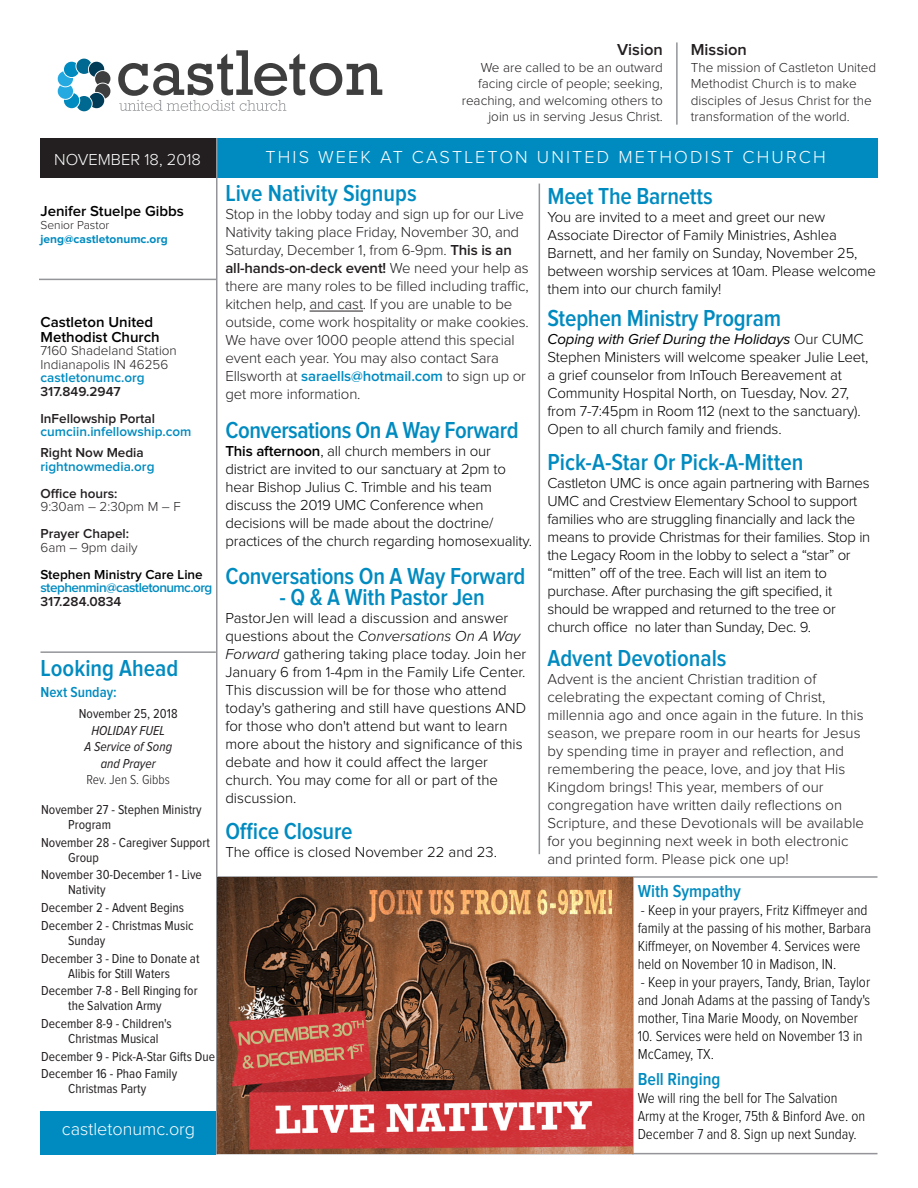
<style>
.page{position:relative;width:918px;height:1188px;background:#fff}
.page>*{position:absolute;margin:0;border:0;box-sizing:border-box;transform-origin:0 0}
.t1{font:600 24px "Proxima Nova Cond";letter-spacing:-.01em;color:#008bc0}
.t2{font:300 18px "Proxima Nova";letter-spacing:.12em;color:#fff}
.t3{font:600 18px "Proxima Nova Cond";color:#008bc0}
.t4{font:300 18px "Proxima Nova";color:#fff}
.t5{font:300 16.5px "Proxima Nova";color:#fff}
.t6{font:600 16.5px "Proxima Nova";color:#231f20}
.t7{font:300 15px/18px "Proxima Nova";letter-spacing:-.01em;color:#000}
.t8{font:300 15px/18px "Proxima Nova";color:#231f20}
.t9{font:300 15px/18px "Proxima Nova Cond";color:#000}
.t10{font:600 15px "Proxima Nova";color:#000}
.t11{font:600 15px "Proxima Nova Cond";color:#008bc0}
.t12{font:13.5px/15px "Proxima Nova Cond";color:#231f20}
.t13{font:300 13.5px/16.5px "Proxima Nova";color:#231f20;text-align:right}
.t14{font:600 13.5px "Proxima Nova";color:#231f20}
.t15{font:600 13.5px "Proxima Nova";color:#008bc0}
.t16{font:600 13.5px/13.5px "Proxima Nova";letter-spacing:-.04em;color:#008bc0}
.t17{font:italic 13.5px "Proxima Nova Cond";color:#231f20}
.t18{font:600 13.5px "Proxima Nova";color:#000}
.t19{font:300 13.5px "Proxima Nova Cond";color:#231f20}
.t20{font:700 12px "Proxima Nova";color:#008bc0}
.t21{font:300 12px "Proxima Nova";color:#231f20}
.s1{color:#231f20}
.s2{font-weight:600}
.s3{font-weight:600;color:#008bc0}
.s4{font-style:italic}
.s5{font-weight:400;font-style:italic}
</style>
<div class="page">
<div style="left:216px;top:138px;width:662px;height:40px;background:#008bc0"></div>
<div style="left:40px;top:138px;width:176px;height:40px;background:#231f20"></div>
<hr style="left:39px;top:279px;width:177px;height:1px;background:#939598">
<div style="left:40px;top:1111px;width:176px;height:43px;background:#008bc0"></div>
<hr style="left:216px;top:138px;width:2px;height:1016px;background:#939598">
<hr style="left:40px;top:651px;width:176px;height:2px;background:#939598">
<hr style="left:539px;top:184px;width:1px;height:670px;background:#939598">
<svg style="left:118px;top:50px;width:264px;height:61px"></svg>
<svg style="left:58px;top:59px;width:52px;height:52px"></svg>
<hr style="left:310px;top:311px;width:53px;height:1px;background:#231f20">
<hr style="left:217px;top:1153px;width:661px;height:1px;background:#939598">
<hr style="left:218px;top:876px;width:660px;height:2px;background:#939598">
<hr style="left:676px;top:42px;width:2px;height:83px;background:#939598">
<hr style="left:632px;top:877px;width:2px;height:277px;background:#939598">
<img style="left:218px;top:878px;width:414px;height:276px">
<p class="t5" style="left:54px;top:152px;width:148px">NOVEMBER 18, 2018</p>
<p class="t10" style="left:40px;top:204px;width:145px">Jenifer Stuelpe Gibbs</p>
<p class="t21" style="left:40px;top:220px;width:70px">Senior Pastor</p>
<p class="t20" style="left:40px;top:233px;width:129px">jeng@castletonumc.org</p>
<p class="t10" style="left:40px;top:315px;width:114px">Castleton United</p>
<p class="t10" style="left:40px;top:330px;width:121px">Methodist Church</p>
<p class="t13" style="left:40px;top:343px;width:138px">7160 Shadeland Station</p>
<p class="t13" style="left:40px;top:356px;width:129px">Indianapolis IN 46256</p>
<p class="t15" style="left:40px;top:371px;width:106px">castletonumc.org</p>
<p class="t14" style="left:40px;top:385px;width:82px">317.849.2947</p>
<p class="t14" style="left:40px;top:412px;width:116px">InFellowship Portal</p>
<p class="t15" style="left:40px;top:425px;width:152px">cumciin.infellowship.com</p>
<p class="t14" style="left:40px;top:446px;width:105px">Right Now Media</p>
<p class="t15" style="left:40px;top:460px;width:116px">rightnowmedia.org</p>
<p class="t14" style="left:40px;top:487px;width:78px">Office hours:</p>
<p class="t13" style="left:40px;top:499px;width:142px">9:30am – 2:30pm M – F</p>
<p class="t14" style="left:40px;top:527px;width:90px">Prayer Chapel:</p>
<p class="t13" style="left:40px;top:539px;width:99px">6am – 9pm daily</p>
<p class="t18" style="left:40px;top:568px;width:164px">Stephen Ministry Care Line</p>
<p class="t16" style="left:40px;top:581px;width:173px">stephenmin@castletonumc.org<br><span class="s1">317.284.0834</span></p>
<p class="t1" style="left:41px;top:657px;width:139px">Looking Ahead</p>
<p class="t11" style="left:41px;top:685px;width:78px">Next Sunday:</p>
<p class="t12" style="left:79px;top:707px;width:100px">November 25, 2018</p>
<p class="t17" style="left:92px;top:724px;width:75px">HOLIDAY FUEL</p>
<p class="t17" style="left:84px;top:741px;width:89px">A Service of Song</p>
<p class="t17" style="left:101px;top:757px;width:56px">and Prayer</p>
<p class="t19" style="left:87px;top:774px;width:85px">Rev. Jen S. Gibbs</p>
<p class="t12" style="left:68px;top:803px;width:135px;text-indent:-27px">November 27 - Stephen Ministry<br>Program</p>
<p class="t12" style="left:68px;top:835px;width:143px;text-indent:-27px">November 28 - Caregiver Support<br>Group</p>
<p class="t12" style="left:68px;top:868px;width:135px;text-indent:-27px">November 30-December 1 - Live<br>Nativity</p>
<p class="t12" style="left:41px;top:901px;width:144px">December 2 - Advent Begins</p>
<p class="t12" style="left:68px;top:918px;width:127px;text-indent:-27px">December 2 - Christmas Music<br>Sunday</p>
<p class="t12" style="left:41px;top:951px;width:160px;text-align:center">December 3 - Dine to Donate at<br>Alibis for Still Waters</p>
<p class="t12" style="left:68px;top:984px;width:131px;text-indent:-27px">December 7-8 - Bell Ringing for the Salvation Army</p>
<p class="t12" style="left:68px;top:1016px;width:105px;text-indent:-27px">December 8-9 - Children's<br>Christmas Musical</p>
<p class="t12" style="left:41px;top:1049px;width:175px">December 9 - Pick-A-Star Gifts Due</p>
<p class="t12" style="left:41px;top:1067px;width:138px;text-align:center">December 16 - Phao Family<br>Christmas Party</p>
<p class="t4" style="left:62px;top:1120px;width:135px">castletonumc.org</p>
<p class="t6" style="left:617px;top:42px;width:47px">Vision</p>
<p class="t13" style="left:462px;top:60px;width:203px">We are called to be an outward facing circle of people; seeking, reaching, and welcoming others to join us in serving Jesus Christ.</p>
<p class="t6" style="left:691px;top:42px;width:58px">Mission</p>
<p class="t13" style="left:691px;top:60px;width:187px;text-align:left">The mission of Castleton United<br>Methodist Church is to make disciples of Jesus Christ for the transformation of the world.</p>
<p class="t2" style="left:265px;top:149px;width:562px">THIS WEEK AT CASTLETON UNITED METHODIST CHURCH</p>
<p class="t1" style="left:225px;top:182px;width:193px">Live Nativity Signups</p>
<p class="t8" style="left:225px;top:206px;width:305px">Stop in the lobby today and sign up for our Live Nativity taking place Friday, November 30, and Saturday, December 1, from 6-9pm. <span class="s2">This is an all-hands-on-deck event!</span> We need your help as there are many roles to be filled including traffic, kitchen help, and cast. If you are unable to be outside, come work hospitality or make cookies.<br>We have over 1000 people attend this special event each year. You may also contact Sara Ellsworth at <span class="s3">saraells@hotmail.com</span> to sign up or get more information.</p>
<p class="t1" style="left:225px;top:419px;width:295px">Conversations On A Way Forward</p>
<p class="t7" style="left:225px;top:443px;width:308px"><span class="s2">This afternoon</span>, all church members in our district are invited to our sanctuary at 2pm to hear Bishop Julius C. Trimble and his team discuss the 2019 UMC Conference when decisions will be made about the doctrine/ practices of the church regarding homosexuality.</p>
<p class="t1" style="left:225px;top:565px;width:302px">Conversations On A Way Forward</p>
<p class="t1" style="left:279px;top:586px;width:207px">- Q &amp; A With Pastor Jen</p>
<p class="t7" style="left:225px;top:609px;width:302px">PastorJen will lead a discussion and answer questions about the <span class="s4">Conversations On A Way Forward</span> gathering taking place today. Join her January 6 from 1-4pm in the Family Life Center.<br>This discussion will be for those who attend today's gathering and still have questions AND for those who don't attend but want to learn more about the history and significance of this debate and how it could affect the larger church. You may come for all or part of the discussion.</p>
<p class="t1" style="left:225px;top:820px;width:129px">Office Closure</p>
<p class="t7" style="left:225px;top:843px;width:273px">The office is closed November 22 and 23.</p>
<p class="t1" style="left:548px;top:185px;width:167px">Meet The Barnetts</p>
<p class="t7" style="left:548px;top:209px;width:330px">You are invited to a meet and greet our new Associate Director of Family Ministries, Ashlea Barnett, and her family on Sunday, November 25, between worship services at 10am. Please welcome them into our church family!</p>
<p class="t1" style="left:548px;top:307px;width:235px">Stephen Ministry Program</p>
<p class="t7" style="left:548px;top:330px;width:322px"><span class="s5">Coping with Grief During the Holidays</span> Our CUMC Stephen Ministers will welcome speaker Julie Leet, a grief counselor from InTouch Bereavement at Community Hospital North, on Tuesday, Nov. 27, from 7-7:45pm in Room 112 (next to the sanctuary).<br>Open to all church family and friends.</p>
<p class="t1" style="left:548px;top:451px;width:258px">Pick-A-Star Or Pick-A-Mitten</p>
<p class="t7" style="left:548px;top:474px;width:324px">Castleton UMC is once again partnering with Barnes UMC and Crestview Elementary School to support families who are struggling financially and lack the means to provide Christmas for their families. Stop in the Legacy Room in the lobby to select a “star” or “mitten” off of the tree. Each will list an item to purchase. After purchasing the gift specified, it should be wrapped and returned to the tree or church office no later than Sunday, Dec. 9.</p>
<p class="t1" style="left:548px;top:647px;width:181px">Advent Devotionals</p>
<p class="t8" style="left:548px;top:671px;width:318px">Advent is the ancient Christian tradition of celebrating the expectant coming of Christ, millennia ago and once again in the future. In this season, we prepare room in our hearts for Jesus by spending time in prayer and reflection, and remembering the peace, love, and joy that His Kingdom brings! This year, members of our congregation have written daily reflections on Scripture, and these Devotionals will be available for you beginning next week in both electronic and printed form. Please pick one up!</p>
<p class="t3" style="left:638px;top:883px;width:105px">With Sympathy</p>
<p class="t9" style="left:638px;top:902px;width:235px">- Keep in your prayers, Fritz Kiffmeyer and family at the passing of his mother, Barbara Kiffmeyer, on November 4. Services were held on November 10 in Madison, IN.</p>
<p class="t9" style="left:638px;top:974px;width:234px;text-align:justify">- Keep in your prayers, Tandy, Brian, Taylor and Jonah Adams at the passing of Tandy's mother, Tina Marie Moody, on November</p>
<p class="t9" style="left:638px;top:1028px;width:226px">10. Services were held on November 13 in<br>McCamey, TX.</p>
<p class="t3" style="left:638px;top:1071px;width:84px">Bell Ringing</p>
<p class="t9" style="left:638px;top:1090px;width:229px">We will ring the bell for The Salvation<br>Army at the Kroger, 75th &amp; Binford Ave. on<br>December 7 and 8. Sign up next Sunday.</p>
</div>
